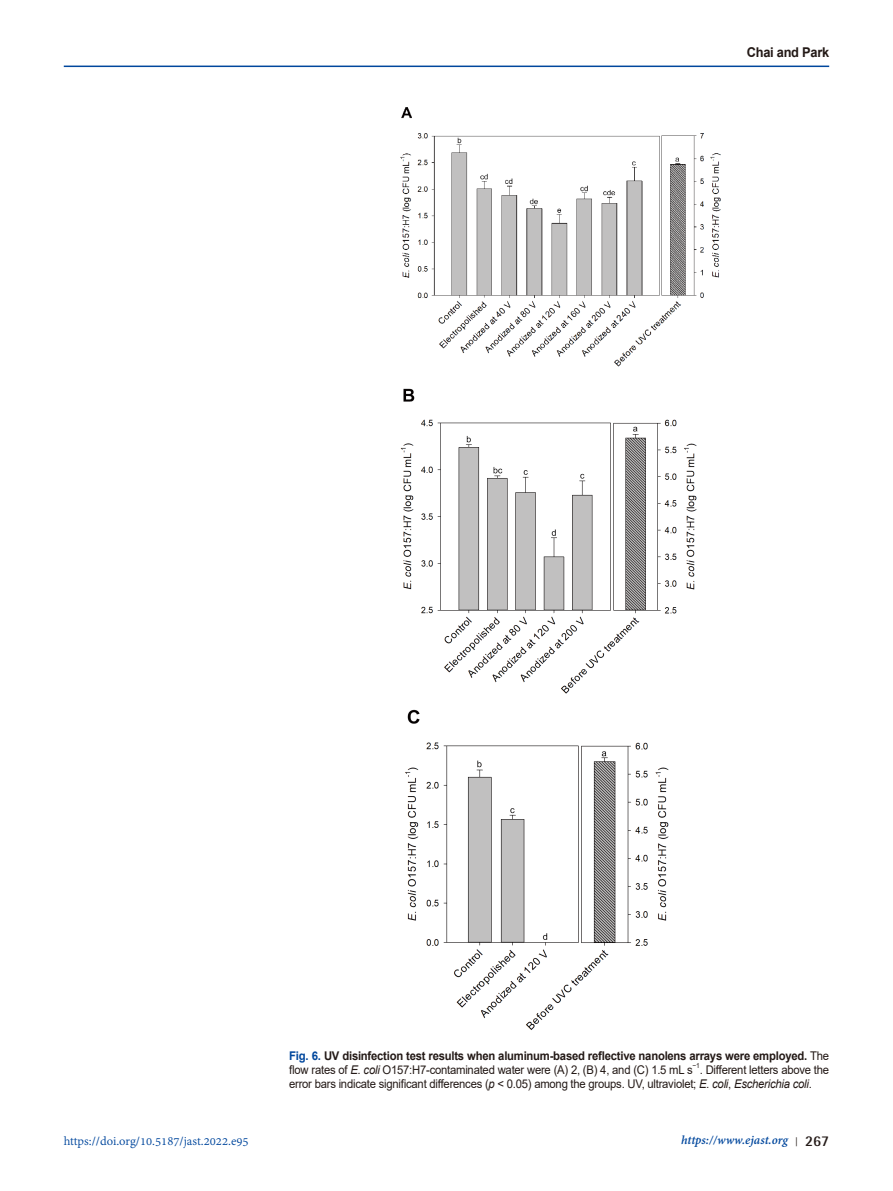
<style>
.page{position:relative;width:893px;height:1191px;background:#fff}
.page>*{position:absolute;margin:0;border:0;box-sizing:border-box;transform-origin:0 0}
.t1{font:13.5px "Adobe Devanagari";color:#00479d}
.t2{font:italic 700 13.5px "Adobe Devanagari";color:#00479d}
.t3{font:700 13.5px "Arial";letter-spacing:-.02em;color:#231916;scale:.95 1}
.t4{font:700 12px/14.4px "Arial";letter-spacing:-.02em;color:#231916;scale:.94 1}
.t5{font:12px/14.4px "Arial";letter-spacing:-.02em;color:#231916;scale:.94 1}
.t6{font:7.05px "Arial";color:#231916;scale:.94 1}
.s1{color:#00479d}
.s2{font-weight:400}
.s3{font-weight:400;font-style:italic}
.s4{font-style:italic}
.s5{font-family:"Shonar Bangla";font-style:normal;font-size:12px;color:#231916}
.s6{font-family:"Rotis Semi Sans Std";font-style:normal;font-size:15px;color:#231916}
</style>
<div class="page">
<hr style="left:64px;top:66px;width:765px;height:1px;background:#00479d">
<img style="left:400px;top:107px;width:321px;height:260px">
<img style="left:400px;top:388px;width:297px;height:306px">
<img style="left:405px;top:709px;width:264px;height:321px">
<p class="t3" style="left:747px;top:42px;width:88px">Chai and Park</p>
<p class="t4" style="left:289px;top:1048px;width:576px"><span class="s1">Fig. 6.</span> UV disinfection test results when aluminum-based reflective nanolens arrays were employed. <span class="s2">The flow rates of</span> <span class="s3">E. coli</span> <span class="s2">O157:H7-contaminated water were (A) 2, (B) 4, and (C) 1.5 mL s</span></p>
<p class="t6" style="left:692px;top:1061px;width:9px">−1</p>
<p class="t5" style="left:289px;top:1062px;width:576px;text-indent:411px">. Different letters above the error bars indicate significant differences (<span class="s4">p</span> &lt; 0.05) among the groups. UV, ultraviolet; <span class="s4">E. coli</span>, <span class="s4">Escherichia coli</span>.</p>
<p class="t1" style="left:64px;top:1133px;width:186px">https://doi.org/10.5187/jast.2022.e95</p>
<p class="t2" style="left:681px;top:1132px;width:150px">https://www.ejast.org <span class="s5">|</span> <span class="s6">267</span></p>
</div>
